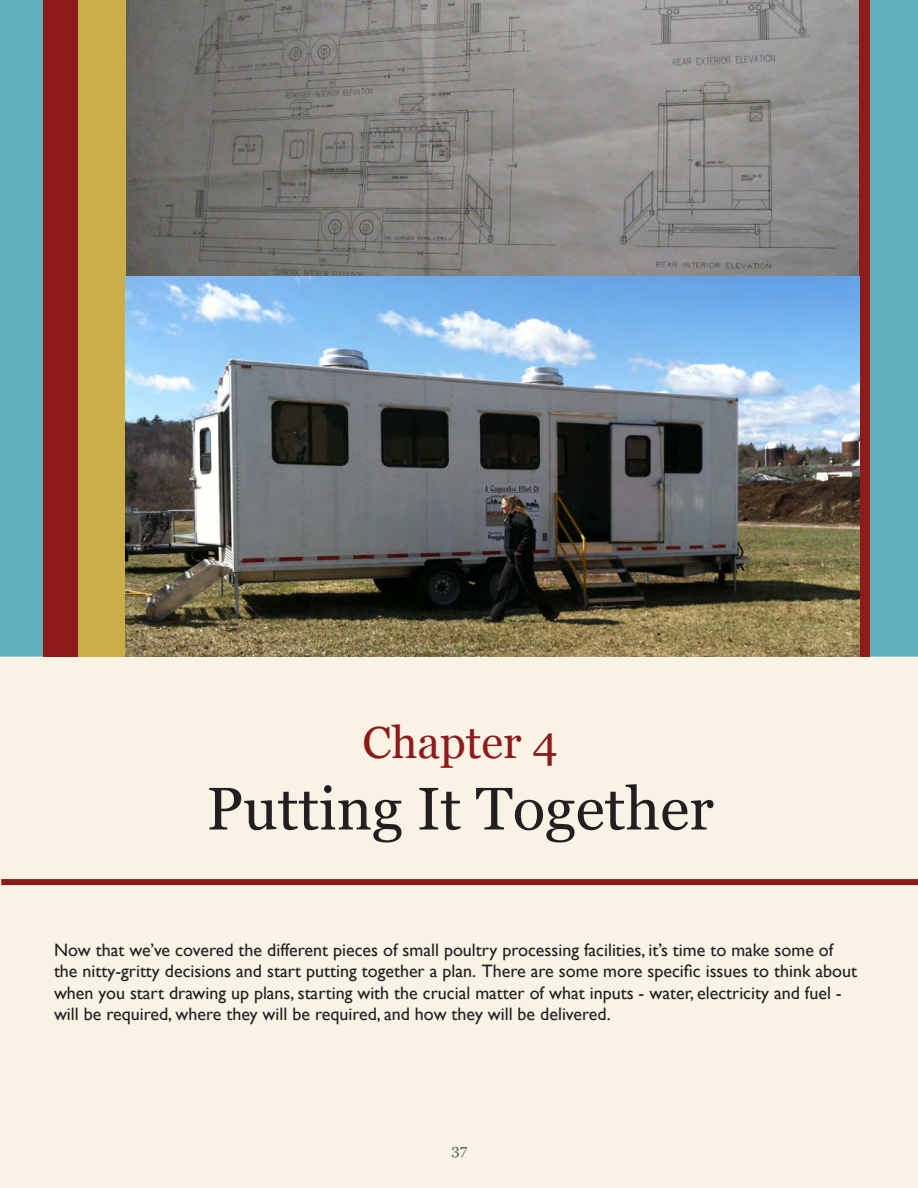
<style>
.page{position:relative;width:918px;height:1188px;background:#f8f3e5}
.page>*{position:absolute;margin:0;border:0;box-sizing:border-box;transform-origin:0 0}
.t1{font:60px "Georgia";color:#231f20}
.t2{font:45px "Georgia";color:#8e1b1b}
.t3{font:18px/21.6px "Gill Sans";color:#231f20}
.t4{font:15px "Georgia";color:#676561}
</style>
<div class="page">
<div style="left:1px;top:1px;width:916px;height:655px;background:#62b0bf"></div>
<img style="left:126px;top:0;width:733px;height:657px">
<div style="left:78px;top:0;width:48px;height:657px;background:#cbae49"></div>
<div style="left:43px;top:0;width:35px;height:657px;background:#8e1b1b"></div>
<div style="left:859px;top:0;width:11px;height:657px;background:#8e1b1b"></div>
<div style="left:1px;top:879px;width:917px;height:6px;background:#8e1b1b"></div>
<h2 class="t2" style="left:363px;top:715px;width:197px">Chapter 4</h2>
<h1 class="t1" style="left:207px;top:773px;width:509px">Putting It Together</h1>
<p class="t3" style="left:54px;top:939px;width:805px">Now that we’ve covered the different pieces of small poultry processing facilities, it’s time to make some of the nitty-gritty decisions and start putting together a plan. There are some more specific issues to think about when you start drawing up plans, starting with the crucial matter of what inputs - water, electricity and fuel - will be required, where they will be required, and how they will be delivered.</p>
<p class="t4" style="left:452px;top:1141px;width:17px">37</p>
</div>
